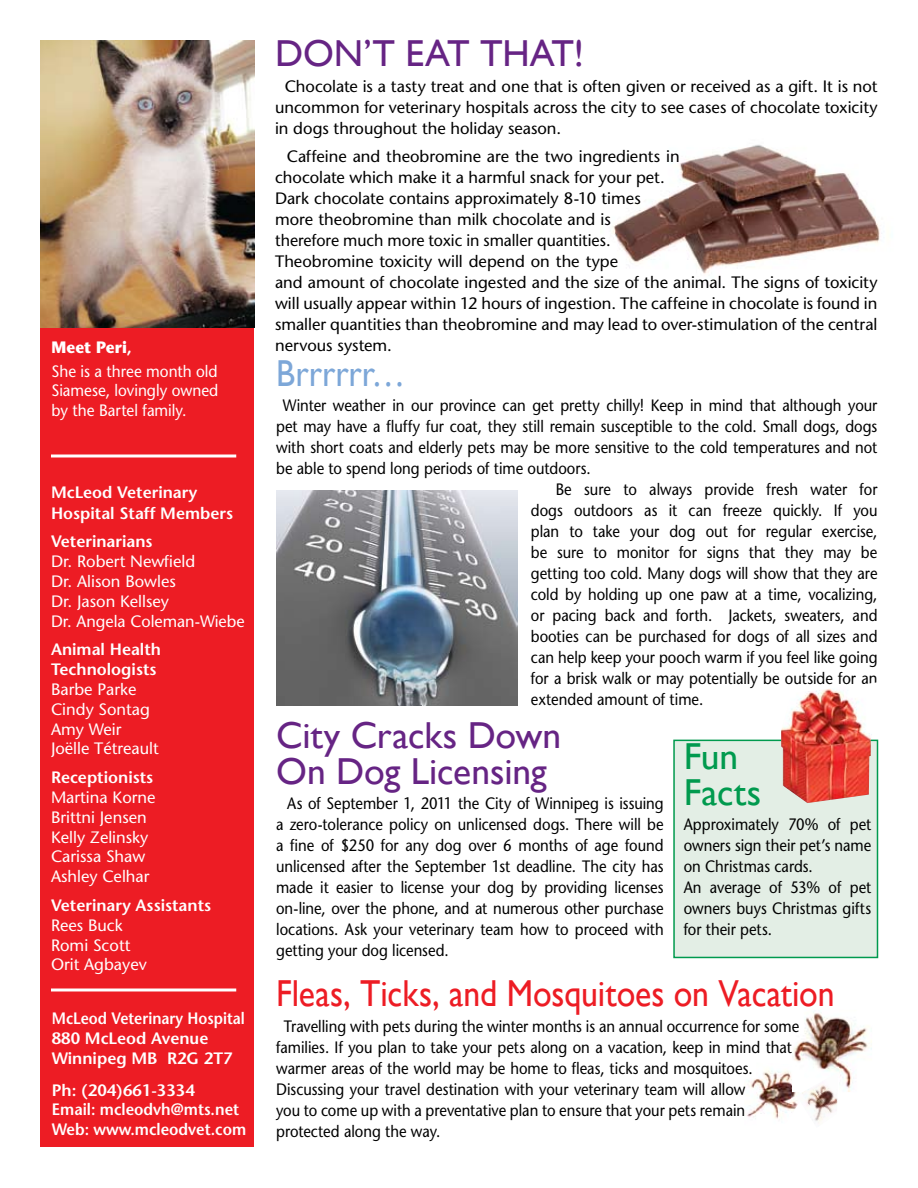
<style>
.page{position:relative;width:918px;height:1188px;background:#fff}
.page>*{position:absolute;margin:0;border:0;box-sizing:border-box;transform-origin:0 0}
.t1{font:37.5px/36px "Gill Sans";letter-spacing:-.005em;color:#662484}
.t2{font:37.5px "Gill Sans";letter-spacing:-.005em;color:#ed1c24;scale:.9 1}
.t3{font:37.5px "Gill Sans";color:#7da7d8;scale:.9 1}
.t4{font:37.5px/36px "Gill Sans";color:#009a4e}
.t5{font:16.5px/21px "Stone Sans";color:#000;scale:.9 1}
.t6{font:16.5px/21px "Stone Sans";color:#000;text-align:justify}
.t7{font:16.5px/19.8px "Stone Sans";color:#fff}
.t8{font:600 16.5px/19.8px "Stone Sans";color:#fff}
.t9{font:16.5px/19.5px "Stone Sans";color:#fff;text-align:justify;scale:.93 1}
.t10{font:600 16.5px/19.8px "Stone Sans";color:#fff;scale:.9 1}
.t11{font:700 16.5px "Stone Sans";letter-spacing:.01em;color:#fff;scale:.93 1}
</style>
<div class="page">
<img style="left:612px;top:144px;width:268px;height:130px">
<div style="left:673px;top:740px;width:205px;height:218px;background:#e3eee5;border:2px solid #009a4e"></div>
<div style="left:40px;top:40px;width:214px;height:1108px;background:#ed1c24"></div>
<svg style="left:51px;top:988px;width:185px;height:4px"></svg>
<img style="left:40px;top:40px;width:214px;height:287px">
<svg style="left:51px;top:454px;width:185px;height:4px"></svg>
<img style="left:747px;top:1070px;width:49px;height:49px">
<img style="left:792px;top:1012px;width:80px;height:80px">
<img style="left:796px;top:1072px;width:42px;height:51px">
<img style="left:276px;top:491px;width:242px;height:215px">
<img style="left:781px;top:689px;width:98px;height:114px">
<p class="t11" style="left:52px;top:337px;width:88px">Meet Peri,</p>
<p class="t9" style="left:52px;top:361px;width:181px">She is a three month old Siamese, lovingly owned by the Bartel family.</p>
<p class="t8" style="left:51px;top:481px;width:184px;line-height:21px">McLeod Veterinary<br>Hospital Staff Members</p>
<p class="t8" style="left:51px;top:532px;width:103px">Veterinarians</p>
<p class="t7" style="left:51px;top:551px;width:195px">Dr. Robert Newfield<br>Dr. Alison Bowles<br>Dr. Jason Kellsey<br>Dr. Angela Coleman-Wiebe</p>
<p class="t8" style="left:51px;top:640px;width:111px">Animal Health<br>Technologists</p>
<p class="t7" style="left:51px;top:679px;width:109px">Barbe Parke<br>Cindy Sontag<br>Amy Weir<br>Joëlle Tétreault</p>
<p class="t8" style="left:51px;top:767px;width:104px">Receptionists</p>
<p class="t7" style="left:51px;top:787px;width:106px">Martina Korne<br>Brittni Jensen<br>Kelly Zelinsky<br>Carissa Shaw<br>Ashley Celhar</p>
<p class="t8" style="left:51px;top:895px;width:162px">Veterinary Assistants</p>
<p class="t7" style="left:51px;top:915px;width:97px">Rees Buck<br>Romi Scott<br>Orit Agbayev</p>
<p class="t10" style="left:52px;top:1008px;width:216px">McLeod Veterinary Hospital<br>880 McLeod Avenue<br>Winnipeg MB R2G 2T7</p>
<p class="t8" style="left:52px;top:1080px;width:196px">Ph: (204)661-3334<br>Email: mcleodvh@mts.net<br>Web: www.mcleodvet.com</p>
<h1 class="t1" style="left:275px;top:35px;width:311px">DON’T EAT THAT!</h1>
<p class="t6" style="left:275px;top:76px;width:604px;text-indent:10px">Chocolate is a tasty treat and one that is often given or received as a gift. It is not uncommon for veterinary hospitals across the city to see cases of chocolate toxicity in dogs throughout the holiday season.</p>
<p class="t6" style="left:275px;top:146px;width:604px;text-align:left;text-indent:12px">Caffeine and theobromine are the two ingredients in<br>chocolate which make it a harmful snack for your pet.<br>Dark chocolate contains approximately 8-10 times<br>more theobromine than milk chocolate and is<br>therefore much more toxic in smaller quantities.<br>Theobromine toxicity will depend on the type<br>and amount of chocolate ingested and the size of the animal. The signs of toxicity will usually appear within 12 hours of ingestion. The caffeine in chocolate is found in smaller quantities than theobromine and may lead to over-stimulation of the central nervous system.</p>
<h1 class="t3" style="left:276px;top:351px;width:145px">Brrrrrr…</h1>
<p class="t5" style="left:283px;top:395px;width:662px">Winter weather in our province can get pretty chilly! Keep in mind that although your</p>
<p class="t5" style="left:276px;top:416px;width:670px">pet may have a fluffy fur coat, they still remain susceptible to the cold. Small dogs, dogs</p>
<p class="t5" style="left:276px;top:437px;width:670px">with short coats and elderly pets may be more sensitive to the cold temperatures and not</p>
<p class="t5" style="left:276px;top:458px;width:351px">be able to spend long periods of time outdoors.</p>
<p class="t5" style="left:556px;top:479px;width:359px">Be sure to always provide fresh water for</p>
<p class="t5" style="left:531px;top:500px;width:387px">dogs outdoors as it can freeze quickly. If you</p>
<p class="t5" style="left:531px;top:521px;width:387px">plan to take your dog out for regular exercise,</p>
<p class="t5" style="left:531px;top:542px;width:387px">be sure to monitor for signs that they may be</p>
<p class="t5" style="left:531px;top:563px;width:387px">getting too cold. Many dogs will show that they are</p>
<p class="t5" style="left:531px;top:584px;width:387px">cold by holding up one paw at a time, vocalizing,</p>
<p class="t5" style="left:531px;top:605px;width:387px">or pacing back and forth. Jackets, sweaters, and</p>
<p class="t5" style="left:531px;top:626px;width:387px">booties can be purchased for dogs of all sizes and</p>
<p class="t5" style="left:531px;top:647px;width:387px">can help keep your pooch warm if you feel like going</p>
<p class="t5" style="left:531px;top:668px;width:387px">for a brisk walk or may potentially be outside for an</p>
<p class="t5" style="left:531px;top:689px;width:193px">extended amount of time.</p>
<h1 class="t1" style="left:276px;top:716px;width:287px">City Cracks Down<br>On Dog Licensing</h1>
<p class="t5" style="left:276px;top:793px;width:432px;text-align:justify;text-indent:11px">As of September 1, 2011 the City of Winnipeg is issuing a zero-tolerance policy on unlicensed dogs. There will be a fine of $250 for any dog over 6 months of age found unlicensed after the September 1st deadline. The city has made it easier to license your dog by providing licenses on-line, over the phone, and at numerous other purchase locations. Ask your veterinary team how to proceed with getting your dog licensed.</p>
<h1 class="t4" style="left:684px;top:737px;width:79px">Fun<br>Facts</h1>
<p class="t5" style="left:684px;top:814px;width:210px">Approximately 70% of pet owners sign their pet’s name on Christmas cards.<br>An average of 53% of pet owners buys Christmas gifts for their pets.</p>
<h1 class="t2" style="left:276px;top:971px;width:622px">Fleas, Ticks, and Mosquitoes on Vacation</h1>
<p class="t5" style="left:276px;top:1015px;width:583px;text-indent:8px">Travelling with pets during the winter months is an annual occurrence for some families. If you plan to take your pets along on a vacation, keep in mind that warmer areas of the world may be home to fleas, ticks and mosquitoes.<br>Discussing your travel destination with your veterinary team will allow<br>you to come up with a preventative plan to ensure that your pets remain protected along the way.</p>
</div>
